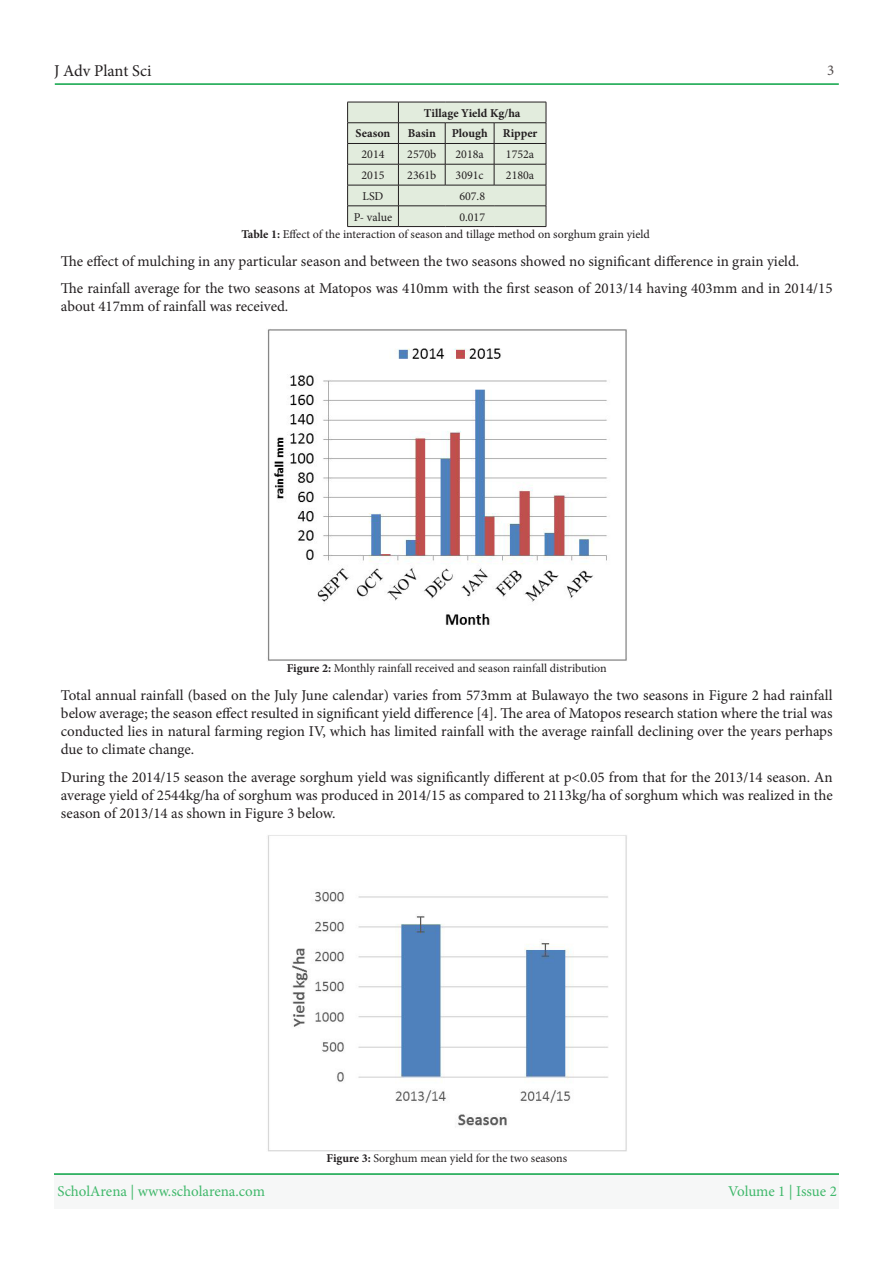
<style>
.page{position:relative;width:893px;height:1263px;background:#fff}
.page>*{position:absolute;margin:0;border:0;box-sizing:border-box;transform-origin:0 0}
.t1{font:16.5px "Minion Pro";letter-spacing:-.005em;color:#231f20}
.t2{font:15px/18px "Minion Pro";color:#231f20;text-align:justify}
.t3{font:15px "Minion Pro";letter-spacing:-.005em;color:#40b86b}
.t4{font:15px "Minion Pro";color:#524c4c}
.t5{font:12px "Minion Pro";color:#231f20}
.t6{font:700 12px "Minion Pro";color:#231f20}
.s1{font-weight:700}
</style>
<div class="page">
<hr style="left:55px;top:83px;width:784px;height:2px;background:#0aa345">
<div style="left:54px;top:1174px;width:785px;height:35px;background:#f6f7f7"></div>
<hr style="left:54px;top:1173px;width:785px;height:2px;background:#0aa345">
<svg style="left:347px;top:102px;width:200px;height:125px;background:#d4ddcf"></svg>
<img style="left:267px;top:329px;width:360px;height:332px">
<img style="left:268px;top:835px;width:359px;height:316px">
<p class="t1" style="left:54px;top:59px;width:99px">J Adv Plant Sci</p>
<p class="t6" style="left:356px;top:125px;width:36px">Season</p>
<p class="t6" style="left:424px;top:104px;width:98px">Tillage Yield Kg/ha</p>
<p class="t6" style="left:503px;top:125px;width:36px">Ripper</p>
<p class="t6" style="left:452px;top:125px;width:37px">Plough</p>
<p class="t6" style="left:408px;top:125px;width:30px">Basin</p>
<p class="t5" style="left:361px;top:146px;width:25px">2014</p>
<p class="t5" style="left:407px;top:146px;width:31px">2570b</p>
<p class="t5" style="left:455px;top:146px;width:30px">2018a</p>
<p class="t5" style="left:506px;top:146px;width:30px">1752a</p>
<p class="t5" style="left:361px;top:167px;width:25px">2015</p>
<p class="t5" style="left:407px;top:167px;width:31px">2361b</p>
<p class="t5" style="left:456px;top:167px;width:30px">3091c</p>
<p class="t5" style="left:506px;top:167px;width:30px">2180a</p>
<p class="t5" style="left:363px;top:188px;width:22px">LSD</p>
<p class="t5" style="left:459px;top:188px;width:27px">607.8</p>
<p class="t4" style="left:827px;top:60px;width:9px">3</p>
<p class="t5" style="left:354px;top:209px;width:40px">-P value</p>
<p class="t2" style="left:61px;top:252px;width:740px">The effect of mulching in any particular season and between the two seasons showed no significant difference in grain yield.</p>
<p class="t2" style="left:61px;top:280px;width:773px">The rainfall average for the two seasons at Matopos was 410mm with the first season of 2013/14 having 403mm and in 2014/15 about 417mm of rainfall was received.</p>
<p class="t5" style="left:459px;top:209px;width:27px">0.017</p>
<p class="t5" style="left:241px;top:226px;width:410px"><span class="s1">Table 1:</span> Effect of the interaction of season and tillage method on sorghum grain yield</p>
<p class="t5" style="left:287px;top:660px;width:322px"><span class="s1">Figure 2:</span> Monthly rainfall received and season rainfall distribution</p>
<p class="t2" style="left:61px;top:686px;width:773px">Total annual rainfall (based on the July June calendar) varies from 573mm at Bulawayo the two seasons in Figure 2 had rainfall below average; the season effect resulted in significant yield difference .]4[ The area of Matopos research station where the trial was conducted lies in natural farming region IV, which has limited rainfall with the average rainfall declining over the years perhaps due to climate change.</p>
<p class="t2" style="left:61px;top:768px;width:773px">During the 2014/15 season the average sorghum yield was significantly different at &lt;p 0.05 from that for the 2013/14 season. An average yield of 2544kg/ha of sorghum was produced in 2014/15 as compared to 2113kg/ha of sorghum which was realized in the season of 2013/14 as shown in Figure 3 below.</p>
<p class="t3" style="left:57px;top:1181px;width:209px">ScholArena | www.scholarena.com</p>
<p class="t5" style="left:326px;top:1150px;width:242px"><span class="s1">Figure 3:</span> Sorghum mean yield for the two seasons</p>
<p class="t3" style="left:728px;top:1181px;width:110px">Volume 1 | Issue 2</p>
</div>
